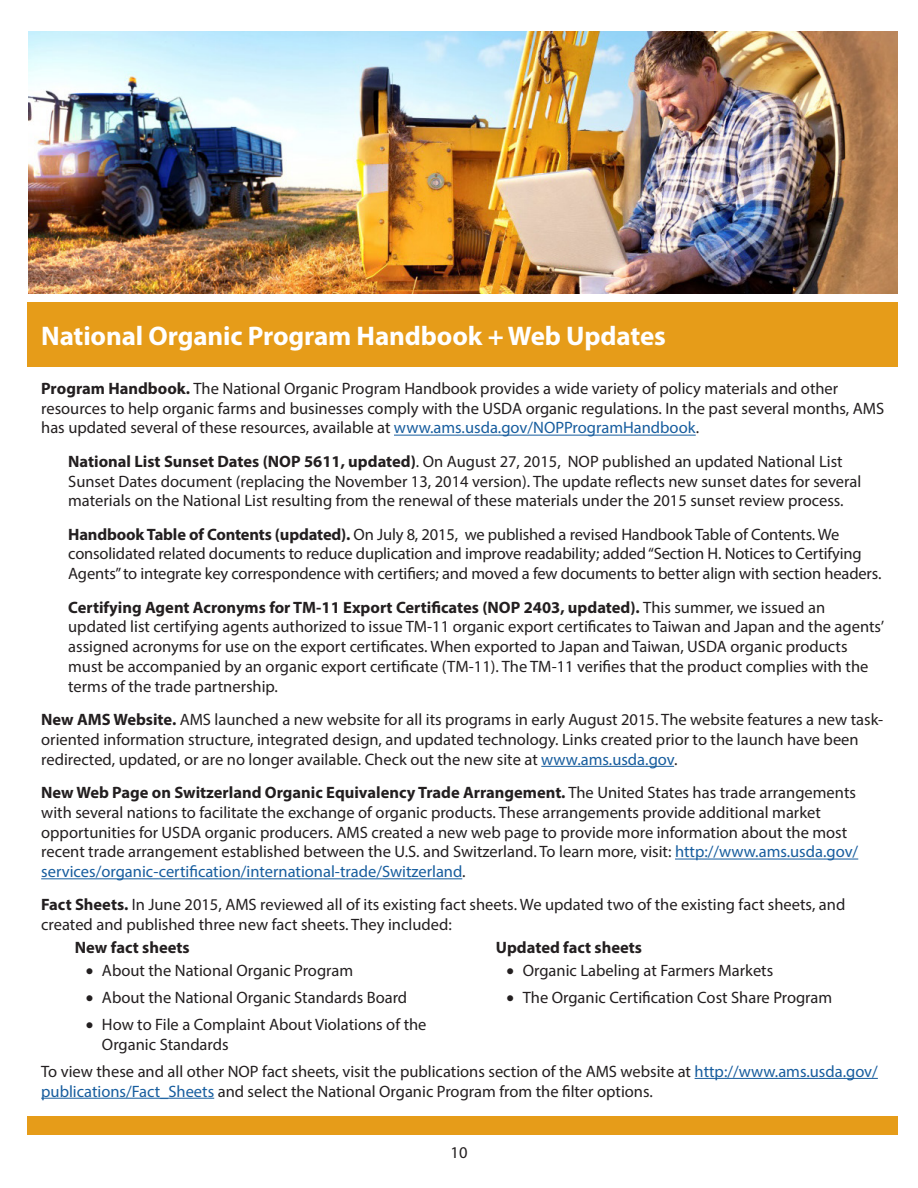
<style>
.page{position:relative;width:918px;height:1188px;background:#fff}
.page>*{position:absolute;margin:0;border:0;box-sizing:border-box;transform-origin:0 0}
.White_Header{font:700 27px "Myriad Pro";letter-spacing:-.005em;color:#fff}
.t1{font:16.5px/19.8px "Myriad Pro";color:#231f20}
.t2{font:700 16.5px "Myriad Pro";color:#231f20}
.s1{font-weight:700}
.s2{color:#175d9e}
</style>
<div class="page">
<img style="left:28px;top:32px;width:870px;height:262px">
<hr style="left:394px;top:435px;width:302px;height:1px;background:#175d9e">
<hr style="left:541px;top:766px;width:133px;height:1px;background:#175d9e">
<hr style="left:675px;top:859px;width:183px;height:1px;background:#175d9e">
<hr style="left:41px;top:878px;width:421px;height:1px;background:#175d9e">
<hr style="left:695px;top:1078px;width:183px;height:1px;background:#175d9e">
<hr style="left:41px;top:1098px;width:173px;height:1px;background:#175d9e">
<div style="left:28px;top:1116px;width:870px;height:19px;background:#e69c19"></div>
<div style="left:28px;top:302px;width:870px;height:65px;background:#e69c19"></div>
<p class="White_Header" style="left:41px;top:318px;width:626px">National Organic Program Handbook + Web Updates</p>
<p class="t1" style="left:41px;top:378px;width:844px"><span class="s1">Program Handbook.</span> The National Organic Program Handbook provides a wide variety of policy materials and other resources to help organic farms and businesses comply with the USDA organic regulations. In the past several months, AMS has updated several of these resources, available at <span class="s2">www.ams.usda.gov/NOPProgramHandbook</span>.</p>
<p class="t1" style="left:68px;top:451px;width:795px"><span class="s1">National List Sunset Dates (NOP 5611, updated)</span>. On August 27, 2015, NOP published an updated National List<br>Sunset Dates document (replacing the November 13, 2014 version). The update reflects new sunset dates for several materials on the National List resulting from the renewal of these materials under the 2015 sunset review process.</p>
<p class="t1" style="left:68px;top:524px;width:815px"><span class="s1">Handbook Table of Contents (updated).</span> On July 8, 2015, we published a revised Handbook Table of Contents. We consolidated related documents to reduce duplication and improve readability; added “Section H. Notices to Certifying<br>Agents” to integrate key correspondence with certifiers; and moved a few documents to better align with section headers.</p>
<p class="t1" style="left:68px;top:597px;width:818px"><span class="s1">Certifying Agent Acronyms for TM-11 Export Certificates (NOP 2403, updated).</span> This summer, we issued an updated list certifying agents authorized to issue TM-11 organic export certificates to Taiwan and Japan and the agents’ assigned acronyms for use on the export certificates. When exported to Japan and Taiwan, USDA organic products must be accompanied by an organic export certificate (TM-11). The TM-11 verifies that the product complies with the terms of the trade partnership.</p>
<p class="t1" style="left:41px;top:709px;width:844px"><span class="s1">New AMS Website.</span> AMS launched a new website for all its programs in early August 2015. The website features a new task&shy;oriented information structure, integrated design, and updated technology. Links created prior to the launch have been redirected, updated, or are no longer available. Check out the new site at <span class="s2">www.ams.usda.gov</span>.</p>
<p class="t1" style="left:41px;top:782px;width:819px"><span class="s1">New Web Page on Switzerland Organic Equivalency Trade Arrangement.</span> The United States has trade arrangements with several nations to facilitate the exchange of organic products. These arrangements provide additional market opportunities for USDA organic producers. AMS created a new web page to provide more information about the most recent trade arrangement established between the U.S. and Switzerland. To learn more, visit: <span class="s2">http://www.ams.usda.gov/ services/organic-certification/international-trade/Switzerland</span>.</p>
<p class="t1" style="left:41px;top:895px;width:806px"><span class="s1">Fact Sheets.</span> In June 2015, AMS reviewed all of its existing fact sheets. We updated two of the existing fact sheets, and created and published three new fact sheets. They included:</p>
<p class="t2" style="left:75px;top:937px;width:116px">New fact sheets</p>
<p class="t2" style="left:496px;top:937px;width:148px">Updated fact sheets</p>
<p class="t1" style="left:86px;top:961px;width:269px">• About the National Organic Program</p>
<p class="t1" style="left:507px;top:960px;width:268px">• Organic Labeling at Farmers Markets</p>
<p class="t1" style="left:86px;top:988px;width:323px">• About the National Organic Standards Board</p>
<p class="t1" style="left:507px;top:987px;width:327px">• The Organic Certification Cost Share Program</p>
<p class="t1" style="left:102px;top:1015px;width:326px;text-indent:-16px">• How to File a Complaint About Violations of the<br>Organic Standards</p>
<p class="t1" style="left:41px;top:1061px;width:838px">To view these and all other NOP fact sheets, visit the publications section of the AMS website at <span class="s2">http://www.ams.usda.gov/ publications/Fact_Sheets</span> and select the National Organic Program from the filter options.</p>
<p class="t1" style="left:451px;top:1143px;width:18px">10</p>
</div>
